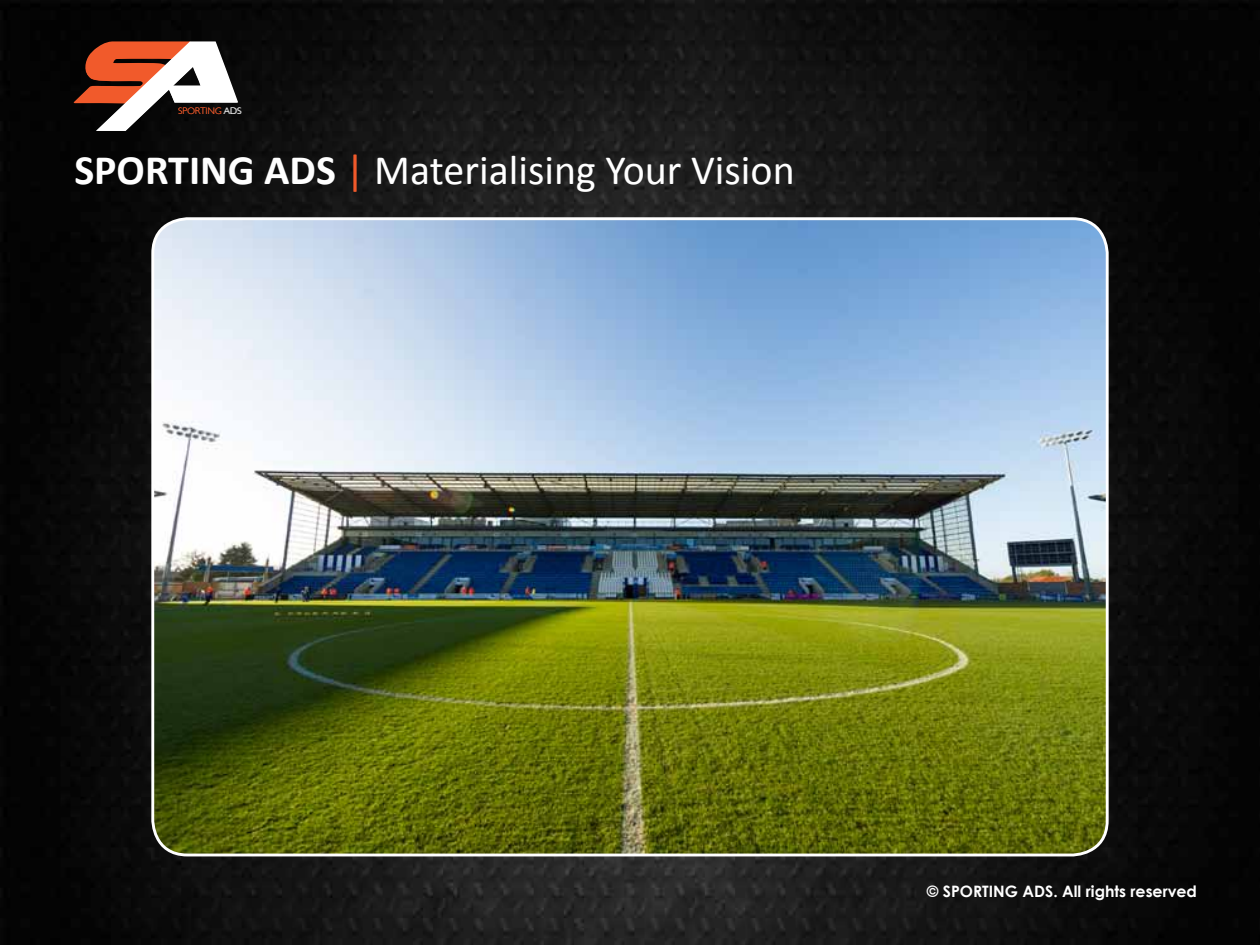
<style>
.page{position:relative;width:1260px;height:945px;background:#fff}
.page>*{position:absolute;margin:0;border:0;box-sizing:border-box;transform-origin:0 0}
.t1{font:42px "Calibri";color:#fff}
.t2{font:700 15.75px "Century Gothic";color:#fff}
.t3{font:300 9.45px "Gill Sans";color:#f15a2b}
.s1{color:#fff}
.s2{font-weight:700}
.s3{color:#f15a2b}
</style>
<div class="page">
<img style="left:0;top:0;width:1260px;height:945px">
<svg style="left:73px;top:41px;width:165px;height:90px"></svg>
<img style="left:153px;top:219px;width:954px;height:636px">
<p class="t3" style="left:178px;top:104px;width:65px">SPORTING <span class="s1">ADS</span></p>
<p class="t1" style="left:74px;top:144px;width:722px"><span class="s2">SPORTING ADS</span> <span class="s3">|</span> Materialising Your Vision</p>
<p class="t2" style="left:927px;top:882px;width:272px">© SPORTING ADS. All rights reserved</p>
</div>
